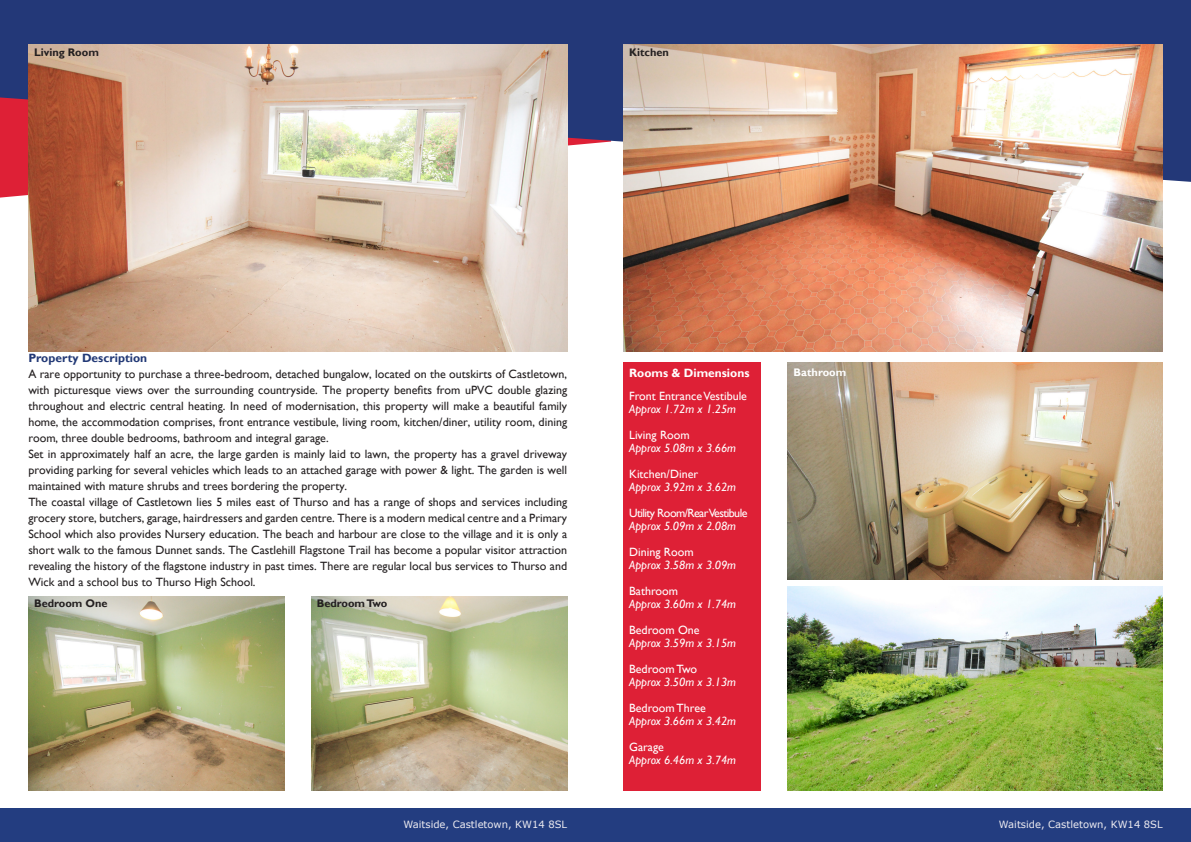
<style>
.page{position:relative;width:1191px;height:842px;background:#fff}
.page>*{position:absolute;margin:0;border:0;box-sizing:border-box;transform-origin:0 0}
.t1{font:12px/16px "Gill Sans";color:#231f20;text-align:justify}
.t2{font:italic 12px "Gill Sans";color:#fff}
.t3{font:12px "Gill Sans";color:#fff}
.t4{font:12px "Gill Sans";letter-spacing:-.05em;color:#fff}
.t5{font:700 12px "Gill Sans";color:#223976}
.t6{font:700 12px "Gill Sans";color:#fff}
.t7{font:700 11px "Gill Sans";color:#231f20}
.t8{font:700 11px "Gill Sans";color:#fff}
.t9{font:10px "Verdana";color:#eeecf1}
</style>
<div class="page">
<div style="left:623px;top:363px;width:138px;height:428px;background:#de2036"></div>
<svg style="left:0;top:0;width:1191px;height:182px;background:#313d79"></svg>
<div style="left:0;top:808px;width:1191px;height:34px;background:#233d80"></div>
<img style="left:28px;top:44px;width:539px;height:307px">
<img style="left:623px;top:44px;width:539px;height:307px">
<img style="left:28px;top:597px;width:256px;height:194px">
<img style="left:311px;top:597px;width:256px;height:194px">
<img style="left:788px;top:587px;width:374px;height:204px">
<img style="left:788px;top:363px;width:374px;height:217px">
<p class="t7" style="left:34px;top:46px;width:66px">Living Room</p>
<p class="t7" style="left:629px;top:45px;width:41px">Kitchen</p>
<p class="t5" style="left:28px;top:351px;width:120px">Property Description</p>
<p class="t1" style="left:28px;top:366px;width:540px">A rare opportunity to purchase a three-bedroom, detached bungalow, located on the outskirts of Castletown, with picturesque views over the surrounding countryside. The property benefits from uPVC double glazing throughout and electric central heating. In need of modernisation, this property will make a beautiful family home, the accommodation comprises, front entrance vestibule, living room, kitchen/diner, utility room, dining room, three double bedrooms, bathroom and integral garage.</p>
<p class="t1" style="left:28px;top:446px;width:540px">Set in approximately half an acre, the large garden is mainly laid to lawn, the property has a gravel driveway providing parking for several vehicles which leads to an attached garage with power &amp; light. The garden is well maintained with mature shrubs and trees bordering the property.</p>
<p class="t1" style="left:28px;top:494px;width:540px">The coastal village of Castletown lies 5 miles east of Thurso and has a range of shops and services including grocery store, butchers, garage, hairdressers and garden centre. There is a modern medical centre and a Primary School which also provides Nursery education. The beach and harbour are close to the village and it is only a short walk to the famous Dunnet sands. The Castlehill Flagstone Trail has become a popular visitor attraction revealing the history of the flagstone industry in past times. There are regular local bus services to Thurso and Wick and a school bus to Thurso High School.</p>
<p class="t7" style="left:34px;top:597px;width:75px">Bedroom One</p>
<p class="t7" style="left:317px;top:597px;width:72px">Bedroom Two</p>
<p class="t9" style="left:403px;top:817px;width:165px">Waitside, Castletown, KW14 8SL</p>
<p class="t6" style="left:629px;top:366px;width:122px">Rooms &amp; Dimensions</p>
<p class="t3" style="left:629px;top:389px;width:119px">Front Entrance Vestibule</p>
<p class="t2" style="left:629px;top:402px;width:108px">Approx 1.72m x 1.25m</p>
<p class="t3" style="left:629px;top:428px;width:62px">Living Room</p>
<p class="t2" style="left:629px;top:441px;width:108px">Approx 5.08m x 3.66m</p>
<p class="t3" style="left:629px;top:467px;width:70px">Kitchen/Diner</p>
<p class="t2" style="left:629px;top:480px;width:108px">Approx 3.92m x 3.62m</p>
<p class="t4" style="left:629px;top:506px;width:120px">Utility Room/Rear Vestibule</p>
<p class="t2" style="left:629px;top:519px;width:108px">Approx 5.09m x 2.08m</p>
<p class="t3" style="left:629px;top:545px;width:66px">Dining Room</p>
<p class="t2" style="left:629px;top:558px;width:108px">Approx 3.58m x 3.09m</p>
<p class="t3" style="left:629px;top:584px;width:50px">Bathroom</p>
<p class="t2" style="left:629px;top:597px;width:108px">Approx 3.60m x 1.74m</p>
<p class="t3" style="left:629px;top:623px;width:72px">Bedroom One</p>
<p class="t2" style="left:629px;top:636px;width:108px">Approx 3.59m x 3.15m</p>
<p class="t3" style="left:629px;top:662px;width:69px">Bedroom Two</p>
<p class="t2" style="left:629px;top:675px;width:108px">Approx 3.50m x 3.13m</p>
<p class="t3" style="left:629px;top:701px;width:78px">Bedroom Three</p>
<p class="t2" style="left:629px;top:714px;width:108px">Approx 3.66m x 3.42m</p>
<p class="t3" style="left:629px;top:740px;width:36px">Garage</p>
<p class="t2" style="left:629px;top:753px;width:108px">Approx 6.46m x 3.74m</p>
<p class="t8" style="left:793px;top:366px;width:54px">Bathroom</p>
<p class="t9" style="left:998px;top:817px;width:165px">Waitside, Castletown, KW14 8SL</p>
</div>
